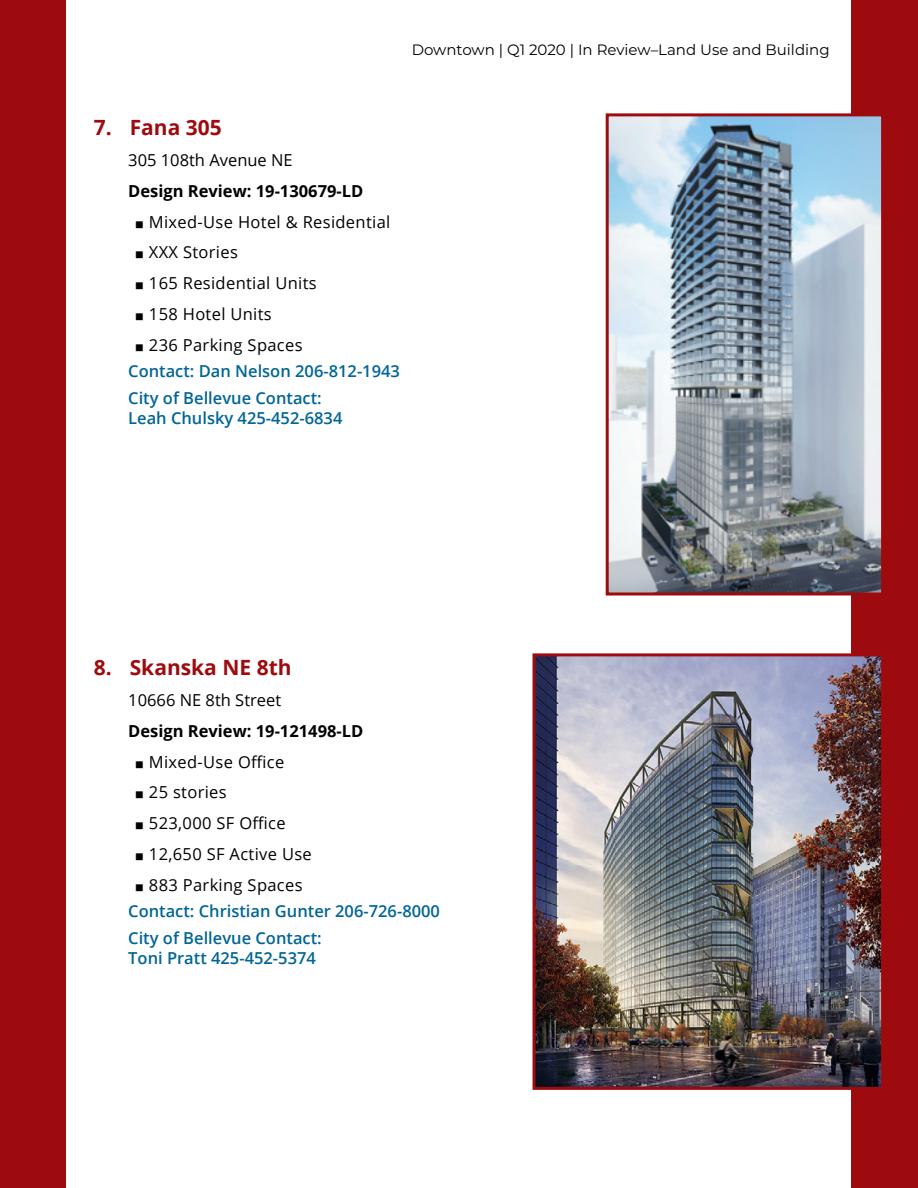
<style>
.page{position:relative;width:918px;height:1188px;background:#9e0b0f}
.page>*{position:absolute;margin:0;border:0;box-sizing:border-box;transform-origin:0 0}
.t1{font:700 21px "Open Sans";color:#9e0b0f}
.t2{font:16.5px/30.8px "Open Sans";letter-spacing:.02em;color:#000}
.t3{font:600 16.5px/26.5px "Open Sans";color:#006597}
.t4{font:16.5px "Open Sans";color:#000}
.t5{font:15px "Montserrat";color:#000}
.s1{font-weight:700}
</style>
<div class="page">
<div style="left:67px;top:0;width:784px;height:1188px;background:#fff"></div>
<img style="left:610px;top:117px;width:270px;height:475px">
<div style="left:606px;top:113px;width:278px;height:483px;border:3px solid #9e0b0f"></div>
<img style="left:537px;top:657px;width:343px;height:429px">
<div style="left:533px;top:653px;width:351px;height:437px;border:3px solid #9e0b0f"></div>
<p class="t5" style="left:412px;top:39px;width:419px">Downtown | Q1 2020 | In Review–Land Use and Building</p>
<p class="t1" style="left:94px;top:113px;width:130px">7. Fana 305</p>
<p class="t4" style="left:128px;top:149px;width:166px">305 108th Avenue NE</p>
<p class="t2" style="left:134px;top:175px;width:258px;text-indent:-6px"><span class="s1">Design Review: 19-130679-LD<br></span>◼ Mixed-Use Hotel &amp; Residential ◼ XXX Stories<br>◼ 165 Residential Units<br>◼ 158 Hotel Units<br>◼ 236 Parking Spaces</p>
<p class="t3" style="left:128px;top:358px;width:273px">Contact: Dan Nelson 206-812-1943<br>City of Bellevue Contact:</p>
<p class="t3" style="left:128px;top:404px;width:216px">Leah Chulsky 425-452-6834</p>
<p class="t1" style="left:94px;top:653px;width:199px">8. Skanska NE 8th</p>
<p class="t4" style="left:128px;top:689px;width:155px">10666 NE 8th Street</p>
<p class="t2" style="left:134px;top:715px;width:231px;text-indent:-6px"><span class="s1">Design Review: 19-121498-LD </span>◼ Mixed-Use Office<br>◼ 25 stories<br>◼ 523,000 SF Office<br>◼ 12,650 SF Active Use<br>◼ 883 Parking Spaces</p>
<p class="t3" style="left:128px;top:898px;width:313px">Contact: Christian Gunter 206-726-8000<br>City of Bellevue Contact:</p>
<p class="t3" style="left:128px;top:944px;width:189px">Toni Pratt 425-452-5374</p>
</div>
